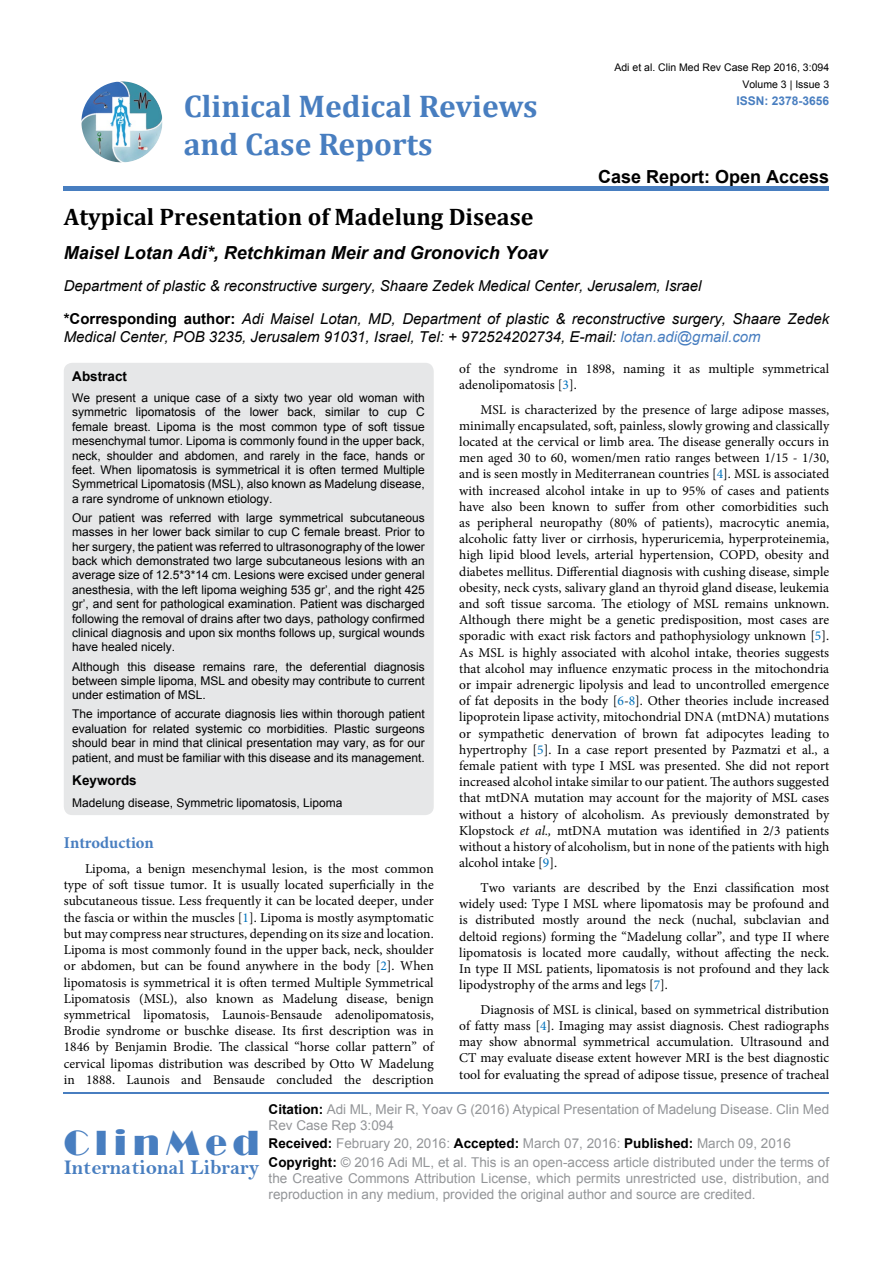
<style>
.page{position:relative;width:893px;height:1263px;background:#fff}
.page>*{position:absolute;margin:0;border:0;box-sizing:border-box;transform-origin:0 0}
.t1{font:36px "Broadway";letter-spacing:.16em;color:#487ec0}
.t2{font:700 31.5px/37.8px "Cambria";color:#487ec0}
.t3{font:700 24px "Cambria";color:#000}
.t4{font:21px "Bell MT Bold";color:#487ec0}
.t5{font:italic 700 18px "Arial";color:#000}
.t6{font:700 18px "Arial";color:#000}
.t7{font:700 16.5px "Minion Pro";color:#487ec0}
.t8{font:italic 15px/32.2px "Arial";color:#000}
.t9{font:13.5px/16.2px "Minion Pro";color:#000;text-align:justify}
.t10{font:13.5px/16.2px "Arial";color:#939598}
.t11{font:700 13.5px "Arial";color:#000}
.t12{font:12px/14.4px "Arial";color:#000;text-align:justify}
.t13{font:700 12px "Arial";color:#487ec0}
.t14{font:10.5px "Arial";color:#000}
.s1{font-weight:700;font-style:normal}
.s2{color:#487ec0}
.s3{color:#0072bc}
.s4{font-style:italic}
.s5{font-weight:700;color:#000}
</style>
<div class="page">
<img style="left:81px;top:81px;width:81px;height:81px;border-radius:41px">
<div style="left:64px;top:186px;width:765px;height:5px;background:#487ec0"></div>
<hr style="left:64px;top:1092px;width:765px;height:2px;background:#487ec0">
<div style="left:64px;top:363px;width:370px;height:452px;background:#e6e7e8;border-radius:9px"></div>
<h2 class="t2" style="left:184px;top:86px;width:355px">Clinical Medical Reviews and Case Reports</h2>
<p class="t14" style="left:614px;top:61px;width:216px">Adi et al. Clin Med Rev Case Rep 2016, 3:094</p>
<p class="t13" style="left:736px;top:93px;width:94px">ISSN: 2378-3656</p>
<p class="t14" style="left:742px;top:77px;width:88px">Volume 3 | Issue 3</p>
<h3 class="t6" style="left:598px;top:164px;width:233px">Case Report: Open Access</h3>
<h3 class="t3" style="left:64px;top:200px;width:471px">Atypical Presentation of Madelung Disease</h3>
<h3 class="t5" style="left:64px;top:241px;width:486px">Maisel Lotan Adi*, Retchkiman Meir and Gronovich Yoav</h3>
<p class="t8" style="left:64px;top:270px;width:767px">Department of plastic &amp; reconstructive surgery, Shaare Zedek Medical Center, Jerusalem, Israel<br><span class="s1">*Corresponding author:</span> Adi Maisel Lotan, MD, Department of plastic &amp; reconstructive surgery, Shaare Zedek</p>
<p class="t8" style="left:64px;top:320px;width:698px">Medical Center, POB 3235, Jerusalem 91031, Israel, Tel: + 972524202734, E-mail: <span class="s2">lotan.adi@gmail.com</span></p>
<p class="t9" style="left:459px;top:360px;width:371px">of the syndrome in 1898, naming it as multiple symmetrical adenolipomatosis [<span class="s3">3</span>].</p>
<p class="t9" style="left:459px;top:401px;width:371px;text-indent:21px">MSL is characterized by the presence of large adipose masses, minimally encapsulated, soft, painless, slowly growing and classically located at the cervical or limb area. The disease generally occurs in men aged 30 to 60, women/men ratio ranges between 1/15 - 1/30, and is seen mostly in Mediterranean countries [<span class="s3">4</span>]. MSL is associated with increased alcohol intake in up to 95% of cases and patients have also been known to suffer from other comorbidities such as peripheral neuropathy (80% of patients), macrocytic anemia, alcoholic fatty liver or cirrhosis, hyperuricemia, hyperproteinemia, high lipid blood levels, arterial hypertension, COPD, obesity and diabetes mellitus. Differential diagnosis with cushing disease, simple obesity, neck cysts, salivary gland an thyroid gland disease, leukemia and soft tissue sarcoma. The etiology of MSL remains unknown.<br>Although there might be a genetic predisposition, most cases are sporadic with exact risk factors and pathophysiology unknown [<span class="s3">5</span>].<br>As MSL is highly associated with alcohol intake, theories suggests that alcohol may influence enzymatic process in the mitochondria or impair adrenergic lipolysis and lead to uncontrolled emergence of fat deposits in the body [<span class="s3">6</span>-<span class="s3">8</span>]. Other theories include increased lipoprotein lipase activity, mitochondrial DNA (mtDNA) mutations or sympathetic denervation of brown fat adipocytes leading to hypertrophy [<span class="s3">5</span>]. In a case report presented by Pazmatzi et al., a female patient with type I MSL was presented. She did not report increased alcohol intake similar to our patient. The authors suggested that mtDNA mutation may account for the majority of MSL cases without a history of alcoholism. As previously demonstrated by Klopstock <span class="s4">et al.,</span> mtDNA mutation was identified in 2/3 patients without a history of alcoholism, but in none of the patients with high alcohol intake [<span class="s3">9</span>].</p>
<p class="t9" style="left:459px;top:879px;width:371px;text-indent:21px">Two variants are described by the Enzi classification most widely used: Type I MSL where lipomatosis may be profound and is distributed mostly around the neck (nuchal, subclavian and deltoid regions) forming the “Madelung collar”, and type II where lipomatosis is located more caudally, without affecting the neck.<br>In type II MSL patients, lipomatosis is not profound and they lack lipodystrophy of the arms and legs [<span class="s3">7</span>].</p>
<p class="t9" style="left:459px;top:1001px;width:371px;text-indent:21px">Diagnosis of MSL is clinical, based on symmetrical distribution of fatty mass [<span class="s3">4</span>]. Imaging may assist diagnosis. Chest radiographs may show abnormal symmetrical accumulation. Ultrasound and CT may evaluate disease extent however MRI is the best diagnostic tool for evaluating the spread of adipose tissue, presence of tracheal</p>
<p class="t11" style="left:72px;top:367px;width:56px">Abstract</p>
<p class="t12" style="left:72px;top:391px;width:354px">We present a unique case of a sixty two year old woman with symmetric lipomatosis of the lower back, similar to cup C female breast. Lipoma is the most common type of soft tissue mesenchymal tumor. Lipoma is commonly found in the upper back, neck, shoulder and abdomen, and rarely in the face, hands or feet. When lipomatosis is symmetrical it is often termed Multiple Symmetrical Lipomatosis (MSL), also known as Madelung disease, a rare syndrome of unknown etiology.</p>
<p class="t12" style="left:72px;top:510px;width:354px">Our patient was referred with large symmetrical subcutaneous masses in her lower back similar to cup C female breast. Prior to her surgery, the patient was referred to ultrasonography of the lower back which demonstrated two large subcutaneous lesions with an average size of 12.5*3*14 cm. Lesions were excised under general anesthesia, with the left lipoma weighing 535 gr’, and the right 425 gr’, and sent for pathological examination. Patient was discharged following the removal of drains after two days, pathology confirmed clinical diagnosis and upon six months follows up, surgical wounds have healed nicely.</p>
<p class="t12" style="left:72px;top:659px;width:354px">Although this disease remains rare, the deferential diagnosis between simple lipoma, MSL and obesity may contribute to current under estimation of MSL.</p>
<p class="t12" style="left:72px;top:707px;width:354px">The importance of accurate diagnosis lies within thorough patient evaluation for related systemic co morbidities. Plastic surgeons should bear in mind that clinical presentation may vary, as for our patient, and must be familiar with this disease and its management.</p>
<p class="t11" style="left:72px;top:771px;width:66px">Keywords</p>
<p class="t12" style="left:72px;top:795px;width:272px">Madelung disease, Symmetric lipomatosis, Lipoma</p>
<p class="t7" style="left:64px;top:831px;width:92px">Introduction</p>
<p class="t9" style="left:64px;top:861px;width:371px;text-indent:21px">Lipoma, a benign mesenchymal lesion, is the most common type of soft tissue tumor. It is usually located superficially in the subcutaneous tissue. Less frequently it can be located deeper, under the fascia or within the muscles [<span class="s3">1</span>]. Lipoma is mostly asymptomatic but may compress near structures, depending on its size and location.<br>Lipoma is most commonly found in the upper back, neck, shoulder or abdomen, but can be found anywhere in the body [<span class="s3">2</span>]. When lipomatosis is symmetrical it is often termed Multiple Symmetrical Lipomatosis (MSL), also known as Madelung disease, benign symmetrical lipomatosis, Launois-Bensaude adenolipomatosis, Brodie syndrome or buschke disease. Its first description was in 1846 by Benjamin Brodie. The classical “horse collar pattern” of cervical lipomas distribution was described by Otto W Madelung in 1888. Launois and Bensaude concluded the description</p>
<h1 class="t1" style="left:64px;top:1122px;width:197px">ClinMed</h1>
<h3 class="t4" style="left:64px;top:1155px;width:197px">International Library</h3>
<p class="t10" style="left:269px;top:1101px;width:562px"><span class="s5">Citation:</span> Adi ML, Meir R, Yoav G (2016) Atypical Presentation of Madelung Disease. Clin Med<br>Rev Case Rep 3:094</p>
<p class="t10" style="left:269px;top:1135px;width:562px;line-height:18.3px"><span class="s5">Received:</span> February 20, 2016: <span class="s5">Accepted:</span> March 07, 2016: <span class="s5">Published:</span> March 09, 2016<br><span class="s5">Copyright:</span> © 2016 Adi ML, et al. This is an open-access article distributed under the terms of</p>
<p class="t10" style="left:269px;top:1170px;width:562px">the Creative Commons Attribution License, which permits unrestricted use, distribution, and reproduction in any medium, provided the original author and source are credited.</p>
</div>
